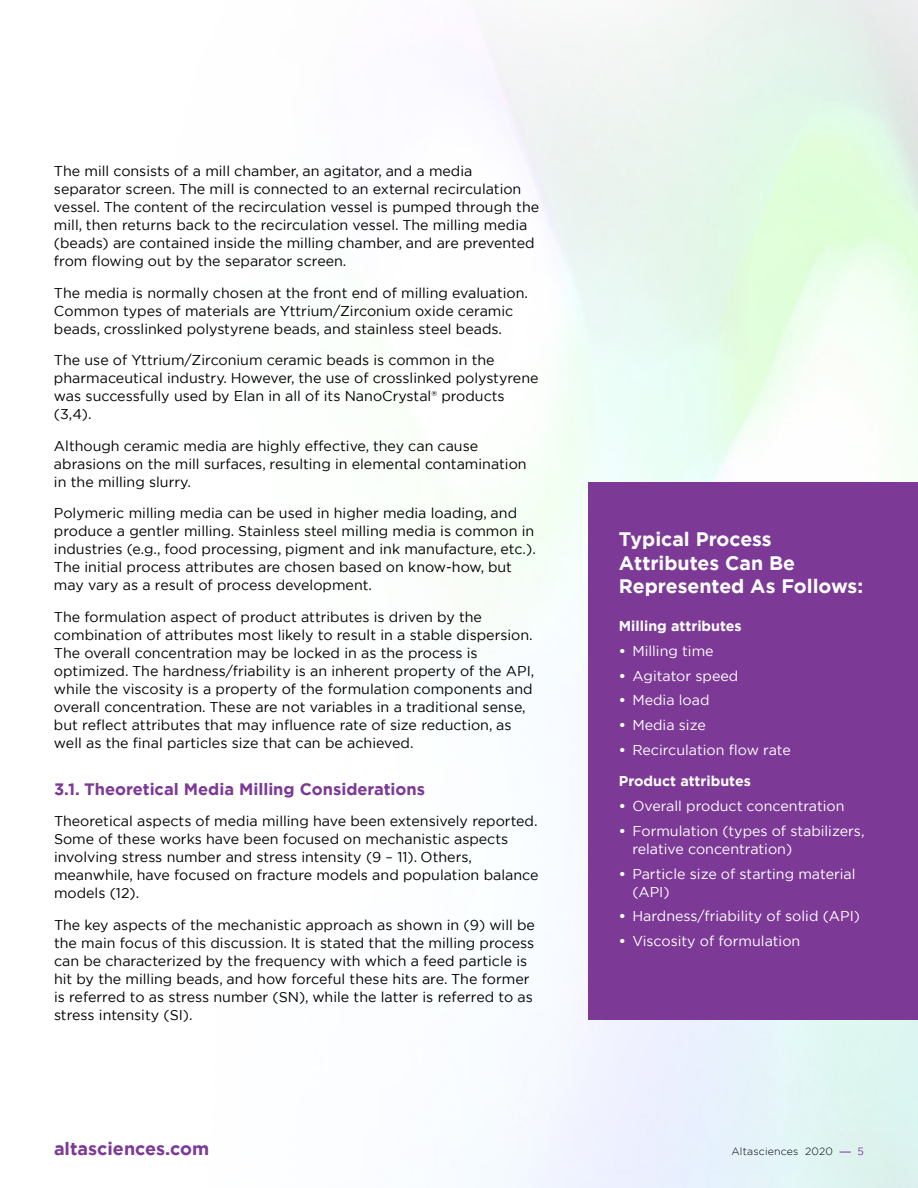
<style>
.page{position:relative;width:918px;height:1188px;background:#fff}
.page>*{position:absolute;margin:0;border:0;box-sizing:border-box;transform-origin:0 0}
.t1{font:700 19.5px/23.4px "Gotham";color:#fff}
.t2{font:700 18px "Gotham";color:#7c3996}
.t3{font:700 16.5px "Gotham";color:#7c3996}
.t4{font:14.25px/18px "Gotham";color:#000}
.t5{font:14.25px/18px "Gotham";color:#fff}
.t6{font:700 14.25px "Gotham";color:#fff}
.t7{font:300 10.5px "Gotham";letter-spacing:.02em;color:#000}
.t8{font:10.5px "Gotham";color:#7c3996}
.s1{font-weight:700}
</style>
<div class="page">
<div style="left:588px;top:482px;width:330px;height:538px;background:#7c3996"></div>
<p class="t4" style="left:54px;top:162px;width:487px">The mill consists of a mill chamber, an agitator, and a media separator screen. The mill is connected to an external recirculation vessel. The content of the recirculation vessel is pumped through the mill, then returns back to the recirculation vessel. The milling media (beads) are contained inside the milling chamber, and are prevented from flowing out by the separator screen.</p>
<p class="t4" style="left:54px;top:283px;width:476px">The media is normally chosen at the front end of milling evaluation.<br>Common types of materials are Yttrium/Zirconium oxide ceramic beads, crosslinked polystyrene beads, and stainless steel beads.</p>
<p class="t4" style="left:54px;top:351px;width:486px">The use of Yttrium/Zirconium ceramic beads is common in the pharmaceutical industry. However, the use of crosslinked polystyrene was successfully used by Elan in all of its NanoCrystal® products (3,4).</p>
<p class="t4" style="left:54px;top:436px;width:474px">Although ceramic media are highly effective, they can cause abrasions on the mill surfaces, resulting in elemental contamination in the milling slurry.</p>
<p class="t4" style="left:54px;top:504px;width:483px">Polymeric milling media can be used in higher media loading, and produce a gentler milling. Stainless steel milling media is common in industries (e.g., food processing, pigment and ink manufacture, etc.).<br>The initial process attributes are chosen based on know-how, but may vary as a result of process development.</p>
<p class="t4" style="left:54px;top:607px;width:482px">The formulation aspect of product attributes is driven by the combination of attributes most likely to result in a stable dispersion.<br>The overall concentration may be locked in as the process is optimized. The hardness/friability is an inherent property of the API, while the viscosity is a property of the formulation components and overall concentration. These are not variables in a traditional sense, but reflect attributes that may influence rate of size reduction, as well as the final particles size that can be achieved.</p>
<p class="t3" style="left:54px;top:778px;width:373px">3.1. Theoretical Media Milling Considerations</p>
<p class="t4" style="left:54px;top:812px;width:486px">Theoretical aspects of media milling have been extensively reported.<br>Some of these works have been focused on mechanistic aspects involving stress number and stress intensity (9 – 11). Others, meanwhile, have focused on fracture models and population balance models (12).</p>
<p class="t4" style="left:54px;top:915px;width:483px">The key aspects of the mechanistic approach as shown in (9) will be the main focus of this discussion. It is stated that the milling process can be characterized by the frequency with which a feed particle is hit by the milling beads, and how forceful these hits are. The former is referred to as stress number (SN), while the latter is referred to as stress intensity (SI).</p>
<h1 class="t1" style="left:619px;top:527px;width:246px">Typical Process<br>Attributes Can Be<br>Represented As Follows:</h1>
<p class="t6" style="left:619px;top:617px;width:124px">Milling attributes</p>
<p class="t5" style="left:619px;top:642px;width:96px"><span class="s1">•</span> Milling time</p>
<p class="t5" style="left:619px;top:666px;width:121px"><span class="s1">•</span> Agitator speed</p>
<p class="t5" style="left:619px;top:691px;width:92px"><span class="s1">•</span> Media load</p>
<p class="t5" style="left:619px;top:716px;width:89px"><span class="s1">•</span> Media size</p>
<p class="t5" style="left:619px;top:741px;width:173px"><span class="s1">•</span> Recirculation flow rate</p>
<p class="t6" style="left:619px;top:772px;width:134px">Product attributes</p>
<p class="t5" style="left:619px;top:797px;width:227px"><span class="s1">•</span> Overall product concentration</p>
<p class="t5" style="left:632px;top:822px;width:234px;text-indent:-13px"><span class="s1">•</span> Formulation (types of stabilizers, relative concentration)</p>
<p class="t5" style="left:632px;top:864px;width:225px;text-indent:-13px"><span class="s1">•</span> Particle size of starting material (API)</p>
<p class="t5" style="left:619px;top:907px;width:243px"><span class="s1">•</span> Hardness/friability of solid (API)</p>
<p class="t5" style="left:619px;top:932px;width:183px"><span class="s1">•</span> Viscosity of formulation</p>
<p class="t2" style="left:54px;top:1137px;width:157px">altasciences.com</p>
<p class="t7" style="left:731px;top:1145px;width:103px">Altasciences 2020</p>
<p class="t8" style="left:858px;top:1145px;width:8px">5</p>
</div>
